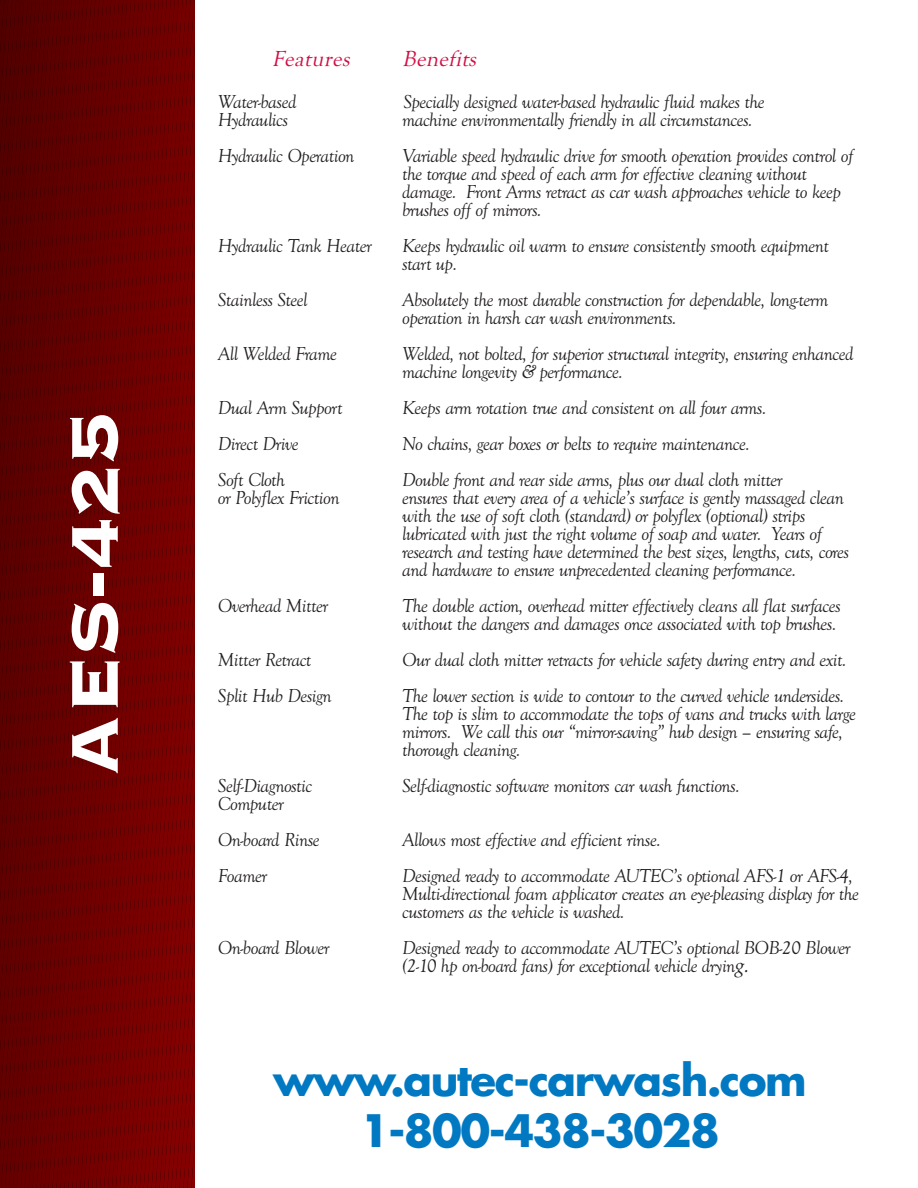
<style>
.page{position:relative;width:918px;height:1188px;background:#fff}
.page>*{position:absolute;margin:0;border:0;box-sizing:border-box;transform-origin:0 0}
.t1{font:86.7px "Copperplate Thirty Three BC";color:#fff}
.t2{font:700 43.5px "Futura";letter-spacing:-.035em;color:#0079c2}
.t3{font:700 42px "Futura";letter-spacing:-.035em;color:#0079c2}
.t4{font:italic 22.5px "Goudy Old Style T";color:#d20d44}
.t5{font:italic 19.5px/18px "Goudy Old Style T";letter-spacing:-.025em;color:#231f20}
.s1{font-family:"Book Antiqua"}
</style>
<div class="page">
<svg style="left:0;top:0;width:195px;height:1188px;background:#680000"></svg>
<h1 class="t1" style="left:37px;top:777px;width:367px;rotate:-90deg">AES-425</h1>
<p class="t4" style="left:272px;top:45px;width:85px">Features</p>
<p class="t4" style="left:402px;top:45px;width:81px">Benefits</p>
<p class="t5" style="left:218px;top:93px;width:80px">Water-based</p>
<p class="t5" style="left:404px;top:93px;width:363px">Specially designed water-based hydraulic fluid makes the</p>
<p class="t5" style="left:218px;top:111px;width:72px">Hydraulics</p>
<p class="t5" style="left:402px;top:111px;width:352px">machine environmentally friendly in all circumstances.</p>
<p class="t5" style="left:218px;top:147px;width:138px">Hydraulic Operation</p>
<p class="t5" style="left:402px;top:147px;width:453px">Variable speed hydraulic drive for smooth operation provides control of the torque and speed of each arm for effective cleaning without damage. Front Arms retract as car wash approaches vehicle to keep brushes off of mirrors.</p>
<p class="t5" style="left:218px;top:237px;width:156px">Hydraulic Tank Heater</p>
<p class="t5" style="left:402px;top:237px;width:428px">Keeps hydraulic oil warm to ensure consistently smooth equipment start up.</p>
<p class="t5" style="left:218px;top:291px;width:91px">Stainless Steel</p>
<p class="t5" style="left:402px;top:291px;width:428px">Absolutely the most durable construction for dependable, long-term operation in harsh car wash environments.</p>
<p class="t5" style="left:218px;top:345px;width:121px">All Welded Frame</p>
<p class="t5" style="left:402px;top:345px;width:453px">Welded, not bolted, for superior structural integrity, ensuring enhanced machine longevity &amp; performance.</p>
<p class="t5" style="left:218px;top:399px;width:126px">Dual Arm Support</p>
<p class="t5" style="left:402px;top:399px;width:366px">Keeps arm rotation true and consistent on all four arms.</p>
<p class="t5" style="left:218px;top:435px;width:82px">Direct Drive</p>
<p class="t5" style="left:402px;top:435px;width:349px">No chains, gear boxes or belts to require maintenance.</p>
<p class="t5" style="left:218px;top:471px;width:69px">Soft Cloth</p>
<p class="t5" style="left:402px;top:471px;width:382px">Double front and rear side arms, plus our dual cloth mitter</p>
<p class="t5" style="left:218px;top:489px;width:123px">or Polyflex Friction</p>
<p class="t5" style="left:402px;top:489px;width:448px">ensures that every area of a vehicle’s surface is gently massaged clean with the use of soft cloth (standard) or polyflex (optional) strips lubricated with just the right volume of soap and water. Years of research and testing have determined the best sizes, lengths, cuts, cores and hardware to ensure unprecedented cleaning performance.</p>
<p class="t5" style="left:218px;top:597px;width:112px">Overhead Mitter</p>
<p class="t5" style="left:402px;top:597px;width:440px">The double action, overhead mitter effectively cleans all flat surfaces without the dangers and damages once associated with top brushes.</p>
<p class="t5" style="left:218px;top:651px;width:95px">Mitter Retract</p>
<p class="t5" style="left:402px;top:651px;width:446px">Our dual cloth mitter retracts for vehicle safety during entry and exit.</p>
<p class="t5" style="left:218px;top:687px;width:115px">Split Hub Design</p>
<p class="t5" style="left:402px;top:687px;width:455px">The lower section is wide to contour to the curved vehicle undersides.<br>The top is slim to accommodate the tops of vans and trucks with large mirrors. We call this our “mirror-saving” hub design – ensuring safe, thorough cleaning.</p>
<p class="t5" style="left:218px;top:777px;width:96px">Self-Diagnostic</p>
<p class="t5" style="left:402px;top:777px;width:339px">Self-diagnostic software monitors car wash functions.</p>
<p class="t5" style="left:218px;top:786px;width:103px;line-height:36px">Computer<br>On-board Rinse</p>
<p class="t5" style="left:402px;top:831px;width:260px">Allows most effective and efficient rinse.</p>
<p class="t5" style="left:218px;top:867px;width:51px">Foamer</p>
<p class="t5" style="left:402px;top:867px;width:458px">Designed ready to accommodate AUTEC’s optional AFS-1 or AFS-4,<br>Multi-directional foam applicator creates an eye-pleasing display for the customers as the vehicle is washed.</p>
<p class="t5" style="left:218px;top:939px;width:113px">On-board Blower</p>
<p class="t5" style="left:402px;top:939px;width:450px">Designed ready to accommodate AUTEC’s optional BOB-20 Blower (2-10 hp on-board fans) for exceptional vehicle dryin<span class="s1">g.</span></p>
<h3 class="t3" style="left:273px;top:1061px;width:535px">www.autec-carwash.com</h3>
<h2 class="t2" style="left:360px;top:1111px;width:361px">1-800-438-3028</h2>
</div>
